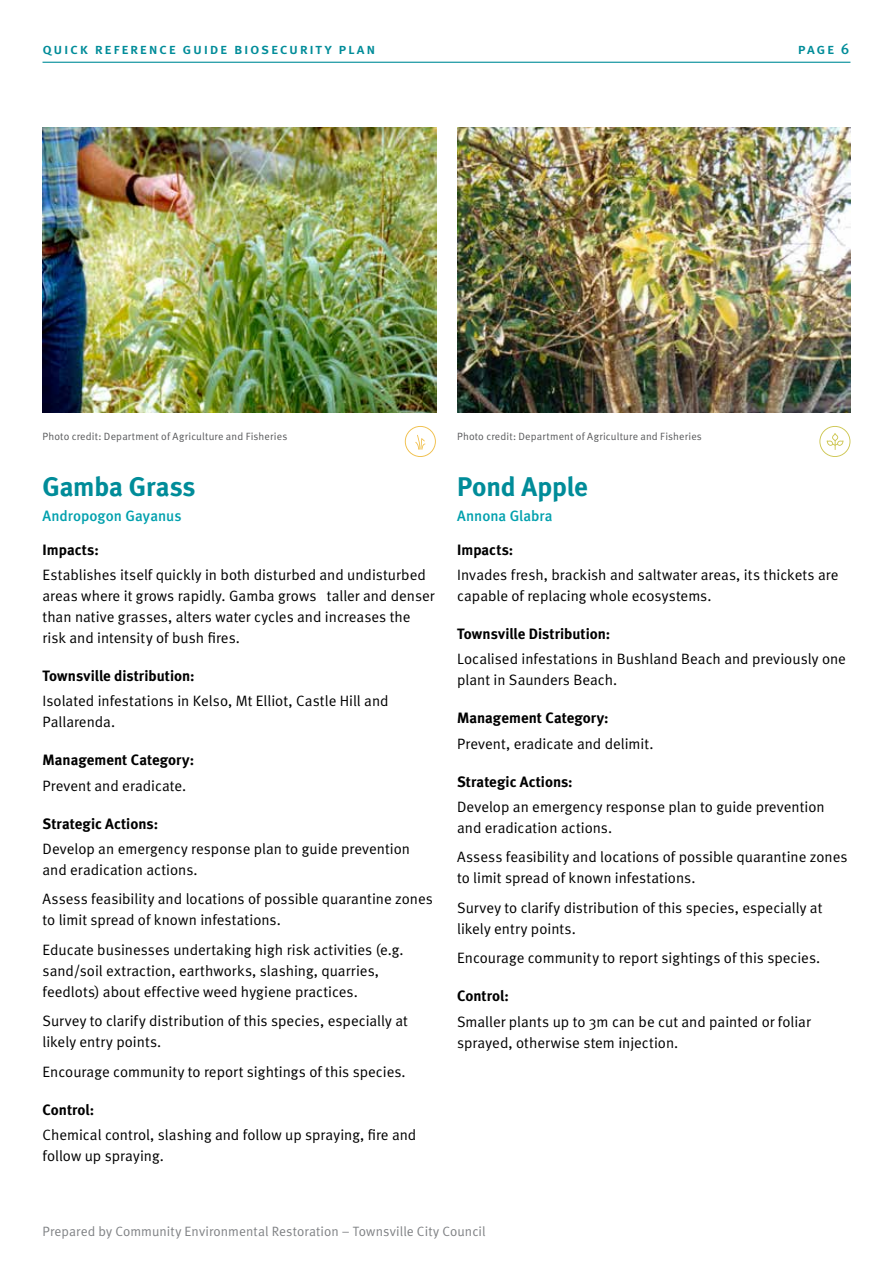
<style>
.page{position:relative;width:893px;height:1263px;background:#fff}
.page>*{position:absolute;margin:0;border:0;box-sizing:border-box;transform-origin:0 0}
.t1{font:700 27px "Meta";letter-spacing:-.01em;color:#008c99}
.t2{font:15px/21px "Meta Normal";color:#000}
.t3{font:15px "Meta Bold LF";color:#000}
.t4{font:15px "Meta Medium Caps";letter-spacing:.11em;color:#008c99}
.t5{font:15px "Meta Medium LF";color:#00a0ad}
.t6{font:13.5px "Meta Normal";letter-spacing:.005em;color:#808285}
.t7{font:10.5px "Meta Normal";letter-spacing:.015em;color:#58595b}
</style>
<div class="page">
<hr style="left:43px;top:62px;width:807px;height:1px;background:#008c99">
<img style="left:43px;top:128px;width:393px;height:284px">
<img style="left:457px;top:128px;width:394px;height:284px">
<svg style="left:405px;top:426px;width:31px;height:31px"></svg>
<svg style="left:819px;top:426px;width:31px;height:31px"></svg>
<p class="t4" style="left:43px;top:40px;width:334px">quick reference guide biosecurity plan</p>
<p class="t4" style="left:798px;top:40px;width:53px">page 6</p>
<p class="t7" style="left:43px;top:430px;width:246px">Photo credit: Department of Agriculture and Fisheries</p>
<h1 class="t1" style="left:43px;top:470px;width:154px">Gamba Grass</h1>
<p class="t5" style="left:43px;top:507px;width:141px">Andropogon Gayanus</p>
<p class="t3" style="left:43px;top:541px;width:58px">Impacts:</p>
<p class="t2" style="left:43px;top:564px;width:394px">Establishes itself quickly in both disturbed and undisturbed areas where it grows rapidly. Gamba grows taller and denser than native grasses, alters water cycles and increases the risk and intensity of bush fires.</p>
<p class="t3" style="left:43px;top:667px;width:154px">Townsville distribution:</p>
<p class="t2" style="left:43px;top:690px;width:348px">Isolated infestations in Kelso, Mt Elliot, Castle Hill and<br>Pallarenda.</p>
<p class="t3" style="left:43px;top:751px;width:153px">Management Category:</p>
<p class="t2" style="left:43px;top:775px;width:145px">Prevent and eradicate.</p>
<p class="t3" style="left:43px;top:814px;width:117px">Strategic Actions:</p>
<p class="t2" style="left:43px;top:838px;width:369px">Develop an emergency response plan to guide prevention and eradication actions.</p>
<p class="t2" style="left:43px;top:888px;width:392px">Assess feasibility and locations of possible quarantine zones to limit spread of known infestations.</p>
<p class="t2" style="left:43px;top:939px;width:363px">Educate businesses undertaking high risk activities (e.g. sand/soil extraction, earthworks, slashing, quarries, feedlots) about effective weed hygiene practices.</p>
<p class="t2" style="left:43px;top:1010px;width:367px">Survey to clarify distribution of this species, especially at likely entry points.</p>
<p class="t2" style="left:43px;top:1061px;width:365px">Encourage community to report sightings of this species.</p>
<p class="t3" style="left:43px;top:1101px;width:53px">Control:</p>
<p class="t2" style="left:43px;top:1124px;width:375px">Chemical control, slashing and follow up spraying, fire and follow up spraying.</p>
<p class="t7" style="left:457px;top:430px;width:246px">Photo credit: Department of Agriculture and Fisheries</p>
<h1 class="t1" style="left:457px;top:470px;width:132px">Pond Apple</h1>
<p class="t5" style="left:457px;top:507px;width:97px">Annona Glabra</p>
<p class="t3" style="left:457px;top:541px;width:58px">Impacts:</p>
<p class="t2" style="left:457px;top:564px;width:383px">Invades fresh, brackish and saltwater areas, its thickets are capable of replacing whole ecosystems.</p>
<p class="t3" style="left:457px;top:625px;width:155px">Townsville Distribution:</p>
<p class="t2" style="left:457px;top:648px;width:390px">Localised infestations in Bushland Beach and previously one plant in Saunders Beach.</p>
<p class="t3" style="left:457px;top:709px;width:153px">Management Category:</p>
<p class="t2" style="left:457px;top:733px;width:198px">Prevent, eradicate and delimit.</p>
<p class="t3" style="left:457px;top:772px;width:117px">Strategic Actions:</p>
<p class="t2" style="left:457px;top:796px;width:369px">Develop an emergency response plan to guide prevention and eradication actions.</p>
<p class="t2" style="left:457px;top:846px;width:392px">Assess feasibility and locations of possible quarantine zones to limit spread of known infestations.</p>
<p class="t2" style="left:457px;top:897px;width:367px">Survey to clarify distribution of this species, especially at likely entry points.</p>
<p class="t2" style="left:457px;top:947px;width:365px">Encourage community to report sightings of this species.</p>
<p class="t3" style="left:457px;top:987px;width:53px">Control:</p>
<p class="t2" style="left:457px;top:1011px;width:355px">Smaller plants up to 3m can be cut and painted or foliar sprayed, otherwise stem injection.</p>
<p class="t6" style="left:43px;top:1224px;width:445px">Prepared by Community Environmental Restoration – Townsville City Council</p>
</div>
